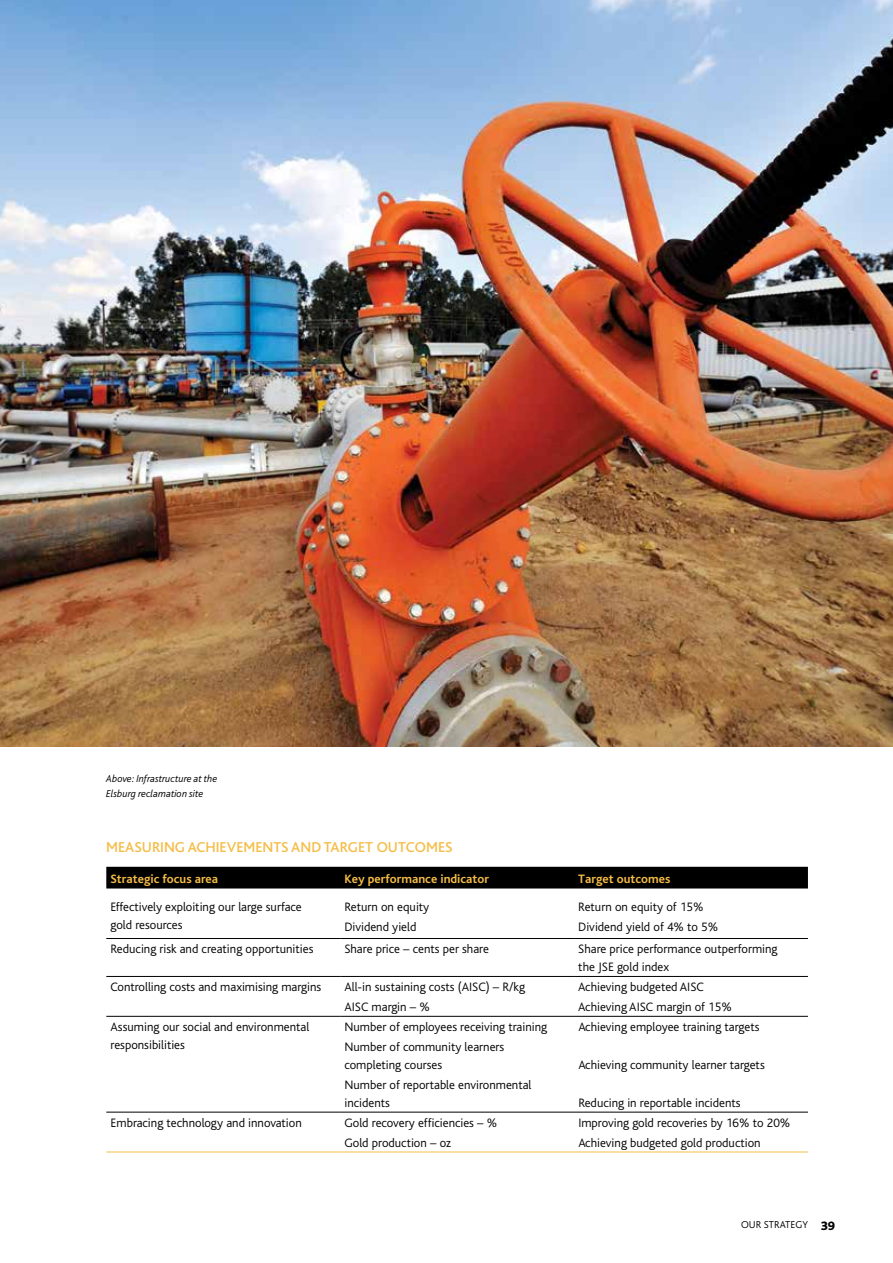
<style>
.page{position:relative;width:893px;height:1263px;background:#fff}
.page>*{position:absolute;margin:0;border:0;box-sizing:border-box;transform-origin:0 0}
.t1{font:500 15px "Bliss";color:#f5bd47}
.t2{font:300 12.75px/18px "Bliss";color:#000}
.t3{font:700 12.75px "Bliss";color:#f5bd47}
.t4{font:800 12.75px "Bliss";color:#000}
.t5{font:italic 300 10.5px/15px "Bliss";color:#000}
.t6{font:300 10.5px "Bliss";color:#000}
.s1{font-weight:300;font-size:10.5px}
</style>
<div class="page">
<div style="left:106px;top:867px;width:702px;height:21px;background:#000"></div>
<hr style="left:106px;top:938px;width:234px;height:1px;background:#000">
<hr style="left:340px;top:938px;width:234px;height:1px;background:#000">
<hr style="left:574px;top:938px;width:234px;height:1px;background:#000">
<hr style="left:106px;top:976px;width:234px;height:1px;background:#000">
<hr style="left:340px;top:976px;width:234px;height:1px;background:#000">
<hr style="left:574px;top:976px;width:234px;height:1px;background:#000">
<hr style="left:106px;top:1016px;width:234px;height:1px;background:#000">
<hr style="left:340px;top:1016px;width:234px;height:1px;background:#000">
<hr style="left:574px;top:1016px;width:234px;height:1px;background:#000">
<hr style="left:106px;top:1151px;width:234px;height:1px;background:#f5bd47">
<hr style="left:340px;top:1151px;width:234px;height:1px;background:#f5bd47">
<hr style="left:574px;top:1151px;width:234px;height:1px;background:#f5bd47">
<hr style="left:106px;top:1112px;width:234px;height:1px;background:#000">
<hr style="left:340px;top:1112px;width:234px;height:1px;background:#000">
<hr style="left:574px;top:1112px;width:234px;height:1px;background:#000">
<img style="left:0;top:0;width:893px;height:746px">
<p class="t5" style="left:106px;top:771px;width:113px">Above: Infrastructure at the<br>Elsburg reclamation site</p>
<p class="t1" style="left:106px;top:839px;width:10px">MEAS</p>
<p class="t1" style="left:142px;top:839px;width:19px">URING</p>
<p class="t1" style="left:188px;top:839px;width:77px">ACHIEVEMENTS</p>
<p class="t1" style="left:291px;top:839px;width:11px">AND</p>
<p class="t1" style="left:324px;top:839px;width:10px">TARGET</p>
<p class="t1" style="left:377px;top:839px;width:69px">OUTCOMES</p>
<p class="t3" style="left:111px;top:872px;width:109px">Strategic focus area</p>
<p class="t3" style="left:344px;top:872px;width:146px">Key performance indicator</p>
<p class="t3" style="left:578px;top:872px;width:94px">Target outcomes</p>
<p class="t2" style="left:111px;top:898px;width:193px">Effectively exploiting our large surface gold resources</p>
<p class="t2" style="left:344px;top:898px;width:86px">Return on equity</p>
<p class="t2" style="left:578px;top:898px;width:127px">Return on equity of 15%</p>
<p class="t2" style="left:344px;top:918px;width:73px">Dividend yield</p>
<p class="t2" style="left:578px;top:918px;width:141px">Dividend yield of 4% to 5%</p>
<p class="t2" style="left:111px;top:940px;width:204px">Reducing risk and creating opportunities</p>
<p class="t2" style="left:344px;top:940px;width:146px">Share price – cents per share</p>
<p class="t2" style="left:578px;top:940px;width:201px">Share price performance outperforming the JSE gold index</p>
<p class="t2" style="left:111px;top:978px;width:212px">Controlling costs and maximising margins</p>
<p class="t2" style="left:344px;top:978px;width:182px">All-in sustaining costs (AISC) – R/kg</p>
<p class="t2" style="left:578px;top:978px;width:120px">Achieving budgeted AISC</p>
<p class="t2" style="left:344px;top:998px;width:87px">AISC margin – %</p>
<p class="t2" style="left:578px;top:998px;width:155px">Achieving AISC margin of 15%</p>
<p class="t2" style="left:111px;top:1018px;width:200px">Assuming our social and environmental responsibilities</p>
<p class="t2" style="left:344px;top:1018px;width:204px">N umber of employees receiving training</p>
<p class="t2" style="left:578px;top:1018px;width:183px">Achieving employee training targets</p>
<p class="t2" style="left:344px;top:1038px;width:161px">N umber of community learners completing courses</p>
<p class="t2" style="left:578px;top:1056px;width:188px">Achieving community learner targets</p>
<p class="t2" style="left:344px;top:1076px;width:188px">N umber of reportable environmental incidents</p>
<p class="t2" style="left:578px;top:1094px;width:164px">Reducing in reportable incidents</p>
<p class="t2" style="left:111px;top:1114px;width:193px">Embracing technology and innovation</p>
<p class="t2" style="left:344px;top:1114px;width:154px">Gold recovery efficiencies – %</p>
<p class="t2" style="left:578px;top:1114px;width:214px">Improving gold recoveries by 16% to 20%</p>
<p class="t2" style="left:344px;top:1134px;width:108px">Gold production – oz</p>
<p class="t2" style="left:578px;top:1134px;width:184px">Achieving budgeted gold production</p>
<p class="t6" style="left:741px;top:1219px;width:30px">OUR STRATEG</p>
<p class="t4" style="left:802px;top:1219px;width:34px"><span class="s1">Y</span> 39</p>
</div>
